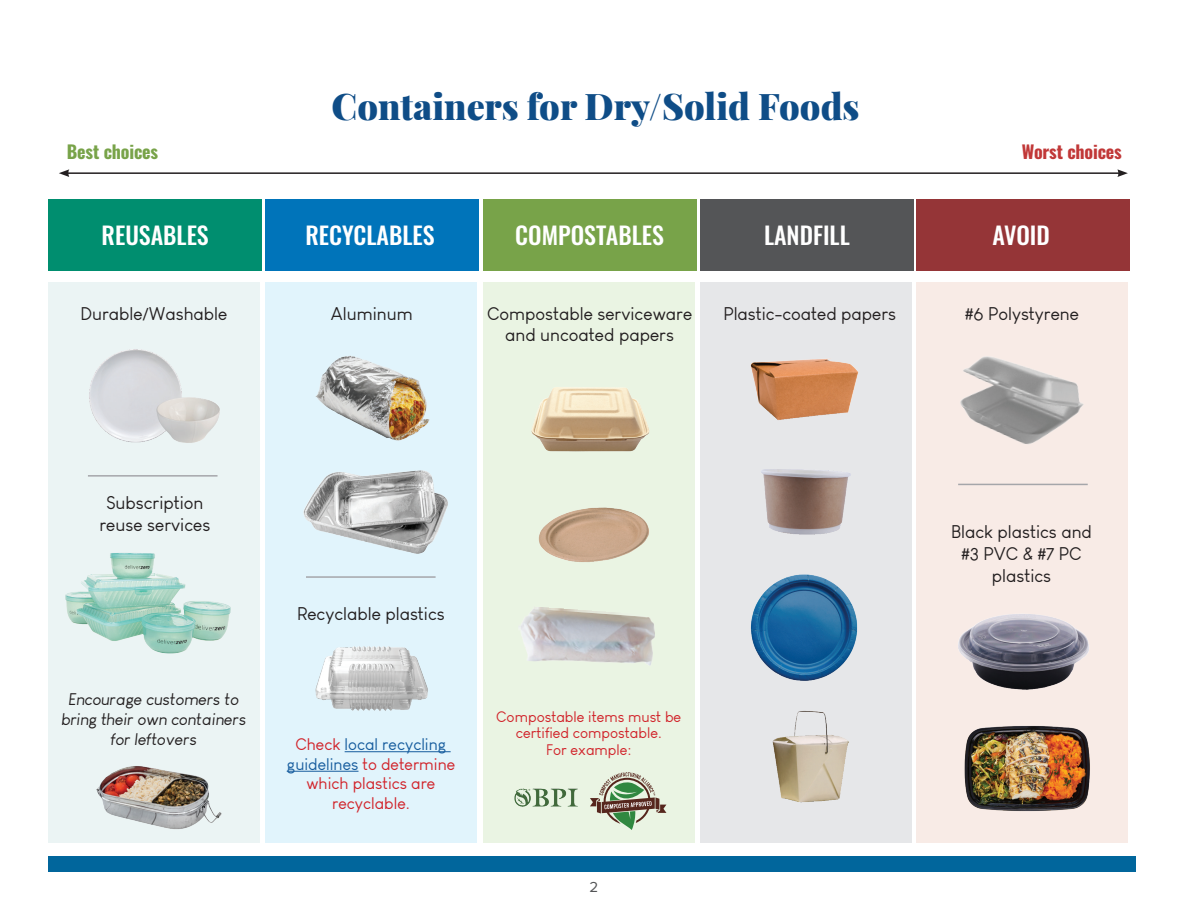
<style>
.page{position:relative;width:1188px;height:918px;background:#fff}
.page>*{position:absolute;margin:0;border:0;box-sizing:border-box;transform-origin:0 0}
.t1{font:900 36px "Playfair Display";color:#0f4d87}
.t2{font:500 24px "Oswald";color:#fff}
.t3{font:18px/21.6px "Louis George Cafe";color:#231f20;text-align:center}
.t4{font:700 18px "Oswald";letter-spacing:-.01em;color:#c13838}
.t5{font:700 18px "Oswald";letter-spacing:-.01em;color:#78a349}
.t6{font:italic 16.5px/19.8px "Louis George Cafe";color:#231f20;text-align:center}
.t7{font:16.5px/19.5px "Louis George Cafe";color:#d1232a;text-align:center}
.t8{font:16.5px "Louis George Cafe";color:#175d9e}
.t9{font:15px "Louis George Cafe";color:#d1232a}
.t10{font:15px "Proxima Nova";color:#545557}
.s1{color:#d1232a}
.s2{color:#175d9e}
</style>
<div class="page">
<div style="left:483px;top:283px;width:212px;height:560px;background:#eaf4e3"></div>
<hr style="left:67px;top:172px;width:1053px;height:2px;background:#231f20">
<div style="left:48px;top:856px;width:1088px;height:16px;background:#01669c"></div>
<div style="left:48px;top:283px;width:212px;height:560px;background:#ebf4f4"></div>
<hr style="left:88px;top:475px;width:130px;height:2px;background:#a5a6aa">
<div style="left:265px;top:283px;width:212px;height:560px;background:#e1f4fc"></div>
<div style="left:916px;top:283px;width:212px;height:560px;background:#f8ebe6"></div>
<div style="left:916px;top:200px;width:214px;height:72px;background:#953537"></div>
<div style="left:48px;top:200px;width:213px;height:72px;background:#008e6f"></div>
<div style="left:265px;top:200px;width:213px;height:72px;background:#0074ba"></div>
<div style="left:483px;top:200px;width:213px;height:72px;background:#78a349"></div>
<div style="left:700px;top:200px;width:213px;height:72px;background:#545557"></div>
<hr style="left:345px;top:751px;width:106px;height:1px;background:#175d9e">
<hr style="left:287px;top:771px;width:72px;height:1px;background:#175d9e">
<svg style="left:59px;top:169px;width:10px;height:8px"></svg>
<svg style="left:1117px;top:169px;width:11px;height:8px"></svg>
<img style="left:958px;top:356px;width:130px;height:130px">
<hr style="left:958px;top:484px;width:130px;height:1px;background:#a5a6aa">
<div style="left:700px;top:283px;width:212px;height:560px;background:#e6e7e9"></div>
<img style="left:750px;top:359px;width:109px;height:61px">
<img style="left:761px;top:469px;width:90px;height:66px">
<img style="left:750px;top:574px;width:108px;height:107px">
<img style="left:772px;top:711px;width:77px;height:92px">
<img style="left:315px;top:356px;width:115px;height:85px">
<img style="left:303px;top:470px;width:145px;height:84px">
<hr style="left:306px;top:576px;width:130px;height:2px;background:#a5a6aa">
<img style="left:531px;top:387px;width:118px;height:65px">
<img style="left:538px;top:507px;width:111px;height:55px">
<img style="left:519px;top:607px;width:136px;height:58px">
<img style="left:315px;top:646px;width:113px;height:65px">
<img style="left:958px;top:614px;width:131px;height:76px">
<svg style="left:590px;top:772px;width:76px;height:58px"></svg>
<img style="left:514px;top:788px;width:64px;height:19px">
<img style="left:964px;top:726px;width:126px;height:85px">
<img style="left:89px;top:349px;width:131px;height:94px">
<img style="left:65px;top:553px;width:166px;height:101px">
<img style="left:96px;top:766px;width:126px;height:63px">
<h1 class="t1" style="left:332px;top:78px;width:530px">Containers for Dry/Solid Foods</h1>
<p class="t5" style="left:67px;top:142px;width:93px">Best choices</p>
<p class="t4" style="left:1022px;top:142px;width:102px">Worst choices</p>
<p class="t2" style="left:102px;top:223px;width:109px">REUSABLES</p>
<p class="t2" style="left:305px;top:223px;width:131px">RECYCLABLES</p>
<p class="t2" style="left:515px;top:223px;width:150px">COMPOSTABLES</p>
<p class="t2" style="left:764px;top:223px;width:87px">LANDFILL</p>
<p class="t2" style="left:992px;top:223px;width:59px">AVOID</p>
<p class="t3" style="left:81px;top:303px;width:148px">Durable/Washable</p>
<p class="t3" style="left:331px;top:303px;width:83px">Aluminum</p>
<p class="t3" style="left:487px;top:303px;width:207px">Compostable serviceware</p>
<p class="t3" style="left:723px;top:303px;width:174px">Plastic-coated papers</p>
<p class="t3" style="left:965px;top:303px;width:116px">#6 Polystyrene</p>
<p class="t3" style="left:505px;top:324px;width:170px">and uncoated papers</p>
<p class="t3" style="left:100px;top:492px;width:112px">Subscription reuse services</p>
<p class="t6" style="left:61px;top:690px;width:186px">Encourage customers to bring their own containers</p>
<p class="t6" style="left:111px;top:729px;width:87px">for leftovers</p>
<p class="t3" style="left:297px;top:602px;width:149px">Recyclable plastics</p>
<p class="t9" style="left:496px;top:707px;width:187px">Compostable items must be</p>
<p class="t9" style="left:516px;top:724px;width:147px">certified compostable.</p>
<p class="t8" style="left:295px;top:735px;width:153px"><span class="s1">Check</span> local recycling</p>
<p class="t9" style="left:546px;top:740px;width:87px">For example:</p>
<p class="t7" style="left:287px;top:754px;width:170px"><span class="s2">guidelines</span> to determine which plastics are recyclable.</p>
<p class="t10" style="left:590px;top:876px;width:10px">2</p>
<p class="t3" style="left:951px;top:521px;width:142px">Black plastics and</p>
<p class="t3" style="left:962px;top:543px;width:122px">#3 PVC &amp; #7 PC</p>
<p class="t3" style="left:992px;top:564px;width:61px">plastics</p>
</div>
